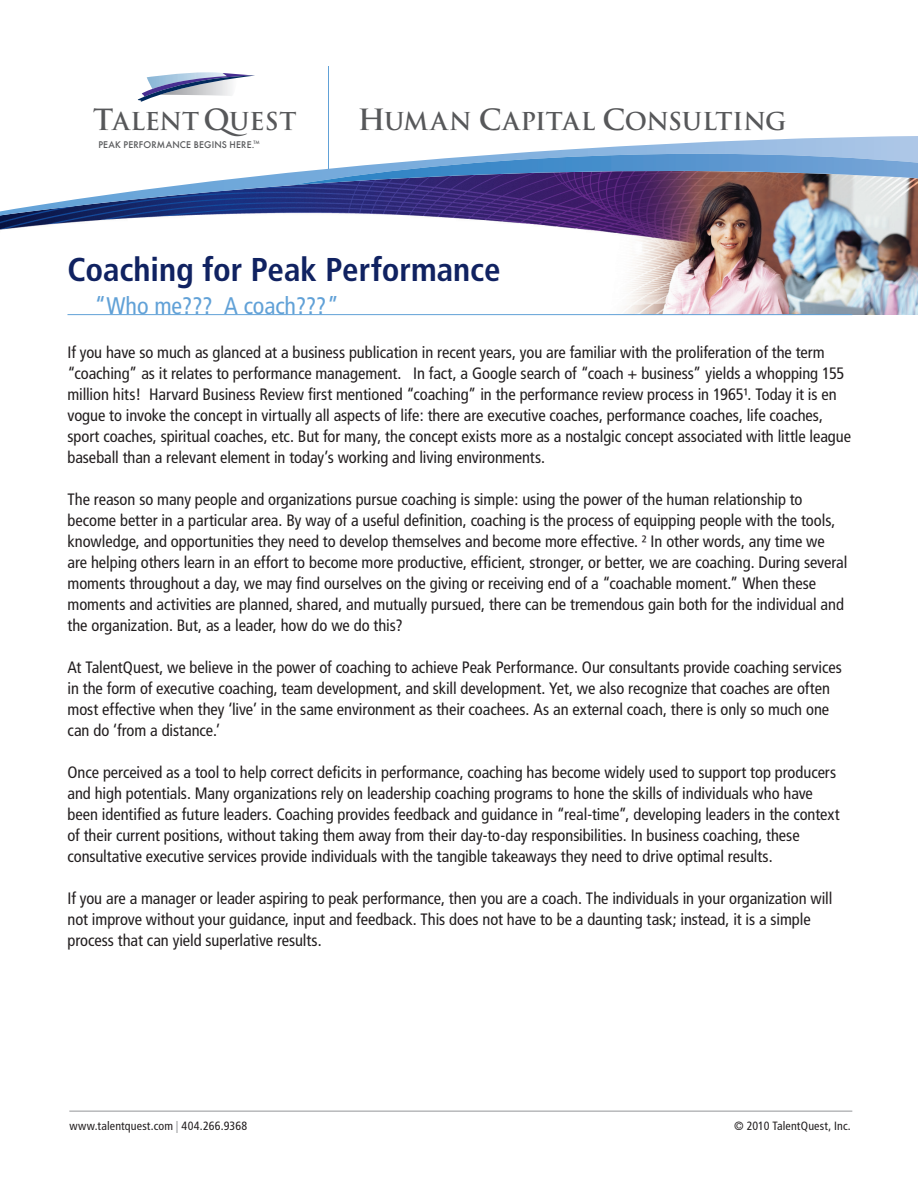
<style>
.page{position:relative;width:918px;height:1188px;background:#fff}
.page>*{position:absolute;margin:0;border:0;box-sizing:border-box;transform-origin:0 0}
.t1{font:700 condensed 33px "Frutiger";letter-spacing:-.005em;color:#102261}
.t2{font:700 24px "Trajan Pro";letter-spacing:-.005em;color:#57585a}
.t3{font:condensed 24px "Frutiger";letter-spacing:-.005em;color:#61a1d7}
.t4{font:condensed 16.5px/21px "Frutiger";letter-spacing:-.005em;color:#231f20}
.t5{font:condensed 12px "Frutiger";letter-spacing:.015em;color:#231f20}
.t6{font:500 9px "Futura";letter-spacing:.02em;color:#57585a}
.s1{font-size:28.5px}
.s2{color:#939598}
</style>
<div class="page">
<img style="left:0;top:219px;width:918px;height:96px">
<hr style="left:68px;top:314px;width:784px;height:1px;background:#61a1d7">
<svg style="left:0;top:217px;width:918px;height:2px"></svg>
<svg style="left:0;top:136px;width:918px;height:81px"></svg>
<img style="left:290px;top:154px;width:628px;height:31px">
<hr style="left:328px;top:66px;width:1px;height:103px;background:#61a1d7">
<svg style="left:137px;top:72px;width:118px;height:30px"></svg>
<hr style="left:69px;top:1111px;width:783px;height:1px;background:#939598">
<h2 class="t2" style="left:93px;top:106px;width:205px"><span class="s1">T</span>ALENT <span class="s1">Q</span>UEST</h2>
<p class="t6" style="left:98px;top:139px;width:163px">PEAK PERFORMANCE BEGINS HERE.<sup>TM</sup></p>
<h2 class="t2" style="left:358px;top:106px;width:430px"><span class="s1">H</span>UMAN <span class="s1">C</span>APITAL <span class="s1">C</span>ONSULTING</h2>
<h1 class="t1" style="left:68px;top:250px;width:435px">Coaching for Peak Performance</h1>
<h2 class="t3" style="left:94px;top:292px;width:246px">“Who me??? A coach???”</h2>
<p class="t4" style="left:68px;top:342px;width:785px">If you have so much as glanced at a business publication in recent years, you are familiar with the proliferation of the term “coaching” as it relates to performance management. In fact, a Google search of “coach + business” yields a whopping 155 million hits! Harvard Business Review first mentioned “coaching” in the performance review process in 1965¹. Today it is en vogue to invoke the concept in virtually all aspects of life: there are executive coaches, performance coaches, life coaches, sport coaches, spiritual coaches, etc. But for many, the concept exists more as a nostalgic concept associated with little league baseball than a relevant element in today’s working and living environments.</p>
<p class="t4" style="left:68px;top:489px;width:781px">The reason so many people and organizations pursue coaching is simple: using the power of the human relationship to become better in a particular area. By way of a useful definition, coaching is the process of equipping people with the tools, knowledge, and opportunities they need to develop themselves and become more effective. ² In other words, any time we are helping others learn in an effort to become more productive, efficient, stronger, or better, we are coaching. During several moments throughout a day, we may find ourselves on the giving or receiving end of a “coachable moment.” When these moments and activities are planned, shared, and mutually pursued, there can be tremendous gain both for the individual and the organization. But, as a leader, how do we do this?</p>
<p class="t4" style="left:68px;top:657px;width:776px">At TalentQuest, we believe in the power of coaching to achieve Peak Performance. Our consultants provide coaching services in the form of executive coaching, team development, and skill development. Yet, we also recognize that coaches are often most effective when they ‘live’ in the same environment as their coachees. As an external coach, there is only so much one can do ‘from a distance.’</p>
<p class="t4" style="left:68px;top:762px;width:774px">Once perceived as a tool to help correct deficits in performance, coaching has become widely used to support top producers and high potentials. Many organizations rely on leadership coaching programs to hone the skills of individuals who have been identified as future leaders. Coaching provides feedback and guidance in “real-time”, developing leaders in the context of their current positions, without taking them away from their day-to-day responsibilities. In business coaching, these consultative executive services provide individuals with the tangible takeaways they need to drive optimal results.</p>
<p class="t4" style="left:68px;top:888px;width:766px">If you are a manager or leader aspiring to peak performance, then you are a coach. The individuals in your organization will not improve without your guidance, input and feedback. This does not have to be a daunting task; instead, it is a simple process that can yield superlative results.</p>
<p class="t5" style="left:69px;top:1118px;width:180px">www.talentquest.com <span class="s2">|</span> 404.266.9368</p>
<p class="t5" style="left:734px;top:1118px;width:118px">© 2010 TalentQuest, Inc.</p>
</div>
